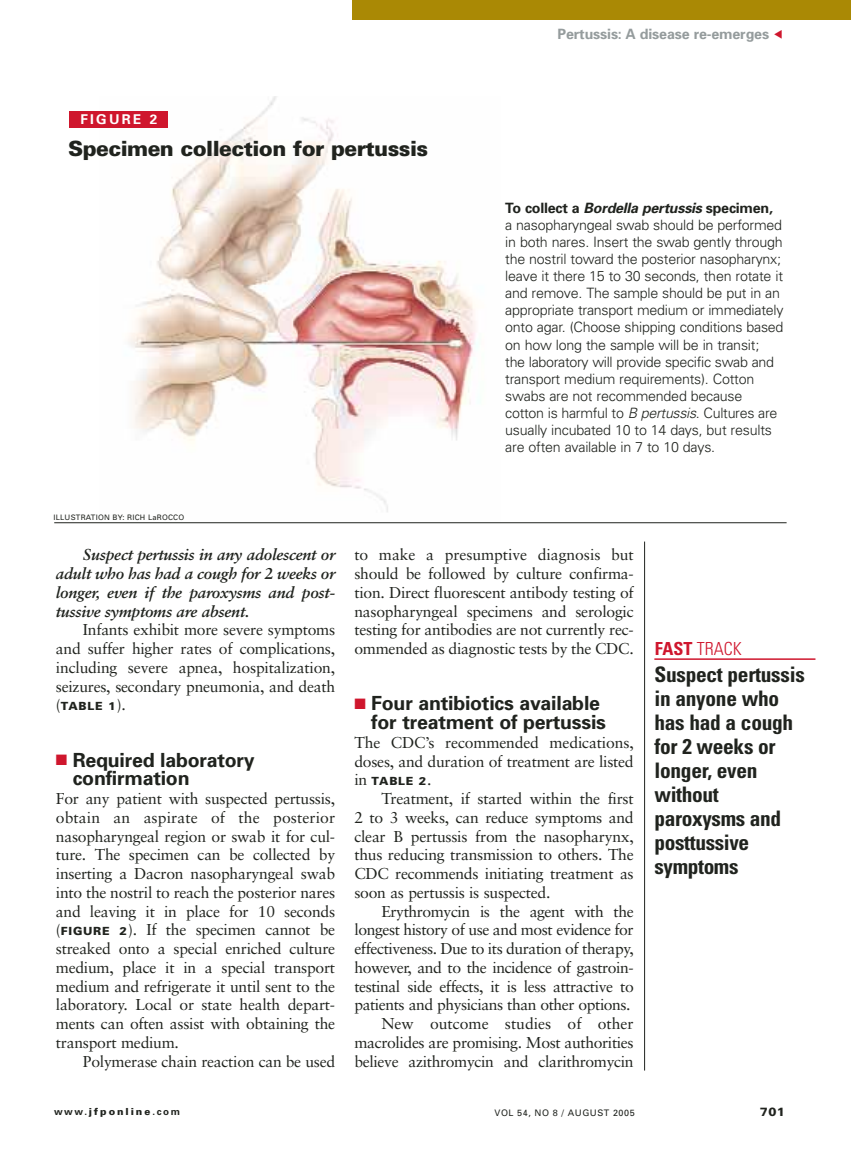
<style>
.page{position:relative;width:851px;height:1161px;background:#fff}
.page>*{position:absolute;margin:0;border:0;box-sizing:border-box;transform-origin:0 0}
.t1{font:700 condensed 21.3px/24px "Univers";letter-spacing:-.015em;color:#20231e}
.t2{font:900 21px "Univers";letter-spacing:-.025em;color:#20231e}
.t3{font:700 19.5px/18.8px "Univers";letter-spacing:-.01em;color:#20231e}
.t4{font:300 condensed 18px "Univers";color:#cf162d}
.t5{font:15.75px/18.8px "Sabon";letter-spacing:-.015em;color:#20231e;text-align:justify}
.t6{font:italic 700 15.75px/18.8px "Sabon";letter-spacing:-.015em;color:#20231e;text-align:justify}
.t7{font:300 14.25px/17.1px "Univers";letter-spacing:-.015em;color:#20231e}
.t8{font:700 14.25px "Univers";letter-spacing:-.01em;color:#959c9d}
.t9{font:700 13.5px "Univers";letter-spacing:.165em;color:#fff}
.t10{font:900 12px "Univers";color:#20231e}
.t11{font:900 11.25px "Univers";letter-spacing:.065em;color:#20231e}
.t12{font:900 9.75px "Univers";letter-spacing:.2em;color:#20231e}
.t13{font:9px "Univers";letter-spacing:.055em;color:#20231e}
.t14{font:7.5px "Univers";letter-spacing:.03em;color:#20231e}
.s1{font-weight:700}
.s2{font-weight:700;font-style:italic}
.s3{font-style:italic}
.s4{font-family:"Sabon";font-weight:400;font-size:15.75px}
.s5{color:#cf162d}
.s6{font-family:"Univers";font-weight:900;font-size:11.25px}
</style>
<div class="page">
<img style="left:128px;top:96px;width:350px;height:416px">
<div style="left:352px;top:0;width:498px;height:20px;background:#aa8905"></div>
<hr style="left:654px;top:658px;width:161px;height:2px;background:#cf162d">
<hr style="left:644px;top:542px;width:1px;height:529px;background:#20231e">
<div style="left:69px;top:111px;width:99px;height:17px;background:#cf162d"></div>
<hr style="left:54px;top:522px;width:732px;height:1px;background:#20231e">
<p class="t9" style="left:81px;top:114px;width:78px">FIGURE 2</p>
<h2 class="t2" style="left:68px;top:141px;width:361px">Specimen collection for pertussis</h2>
<p class="t14" style="left:54px;top:515px;width:132px">ILLUSTRATION BY: RICH LaROCCO</p>
<p class="t8" style="left:557px;top:29px;width:213px">Pertussis: A disease re-emerges</p>
<p class="t7" style="left:505px;top:200px;width:280px"><span class="s1">To collect a</span> <span class="s2">Bordella pertussis</span> <span class="s1">specimen, </span>a nasopharyngeal swab should be performed in both nares. Insert the swab gently through the nostril toward the posterior nasopharynx; leave it there 15 to 30 seconds, then rotate it and remove. The sample should be put in an appropriate transport medium or immediately onto agar. (Choose shipping conditions based on how long the sample will be in transit;<br>the laboratory will provide specific swab and transport medium requirements). Cotton swabs are not recommended because cotton is harmful to <span class="s3">B pertussis</span>. Cultures are usually incubated 10 to 14 days, but results are often available in 7 to 10 days.</p>
<p class="t6" style="left:56px;top:547px;width:281px;text-indent:27px">Suspect pertussis in any adolescent or adult who has had a cough for 2 weeks or longer, even if the paroxysms and post&shy;tussive symptoms are absent.</p>
<p class="t5" style="left:56px;top:622px;width:281px;text-indent:27px">Infants exhibit more severe symptoms and suffer higher rates of complications, including severe apnea, hospitalization, seizures, secondary pneumonia, and death</p>
<p class="t11" style="left:56px;top:702px;width:71px"><span class="s4">(</span>TABLE 1<span class="s4">).</span></p>
<p class="t3" style="left:73px;top:752px;width:183px;text-indent:-17px"><span class="s5">■</span> Required laboratory confirmation</p>
<p class="t5" style="left:56px;top:790px;width:281px">For any patient with suspected pertussis, obtain an aspirate of the posterior nasopharyngeal region or swab it for cul&shy;ture. The specimen can be collected by inserting a Dacron nasopharyngeal swab into the nostril to reach the posterior nares and leaving it in place for 10 seconds (<span class="s6">FIGURE 2</span>). If the specimen cannot be streaked onto a special enriched culture medium, place it in a special transport medium and refrigerate it until sent to the laboratory. Local or state health depart&shy;ments can often assist with obtaining the transport medium.</p>
<p class="t5" style="left:83px;top:1053px;width:254px">Polymerase chain reaction can be used</p>
<p class="t5" style="left:354px;top:547px;width:281px">to make a presumptive diagnosis but should be followed by culture confirma&shy;tion. Direct fluorescent antibody testing of nasopharyngeal specimens and serologic testing for antibodies are not currently rec&shy;ommended as diagnostic tests by the CDC.</p>
<p class="t3" style="left:371px;top:696px;width:236px;text-indent:-17px"><span class="s5">■</span> Four antibiotics available for treatment of pertussis</p>
<p class="t5" style="left:354px;top:734px;width:281px">The CDC’s recommended medications, doses, and duration of treatment are listed</p>
<p class="t11" style="left:354px;top:777px;width:79px"><span class="s4">in</span> TABLE 2<span class="s4">.</span></p>
<p class="t5" style="left:354px;top:790px;width:281px;text-indent:27px">Treatment, if started within the first 2 to 3 weeks, can reduce symptoms and clear B pertussis from the nasopharynx, thus reducing transmission to others. The CDC recommends initiating treatment as soon as pertussis is suspected.</p>
<p class="t5" style="left:354px;top:903px;width:281px;text-align:right">Erythromycin is the agent with the longest history of use and most evidence for effectiveness. Due to its duration of therapy, however, and to the incidence of gastroin&shy;testinal side effects, it is less attractive to patients and physicians than other options.<br>New outcome studies of other macrolides are promising. Most authorities believe azithromycin and clarithromycin</p>
<p class="t4" style="left:654px;top:642px;width:89px"><span class="s1">FAST</span> TRACK</p>
<h1 class="t1" style="left:654px;top:664px;width:152px">Suspect pertussis in anyone who has had a cough for 2 weeks or longer, even without paroxysms and posttussive symptoms</h1>
<p class="t12" style="left:54px;top:1108px;width:127px"><span class="s1">www.</span>jfponline<span class="s1">.com</span></p>
<p class="t13" style="left:494px;top:1109px;width:142px">VOL 54, NO 8 / AUGUST 2005</p>
<p class="t10" style="left:760px;top:1107px;width:26px">701</p>
</div>
